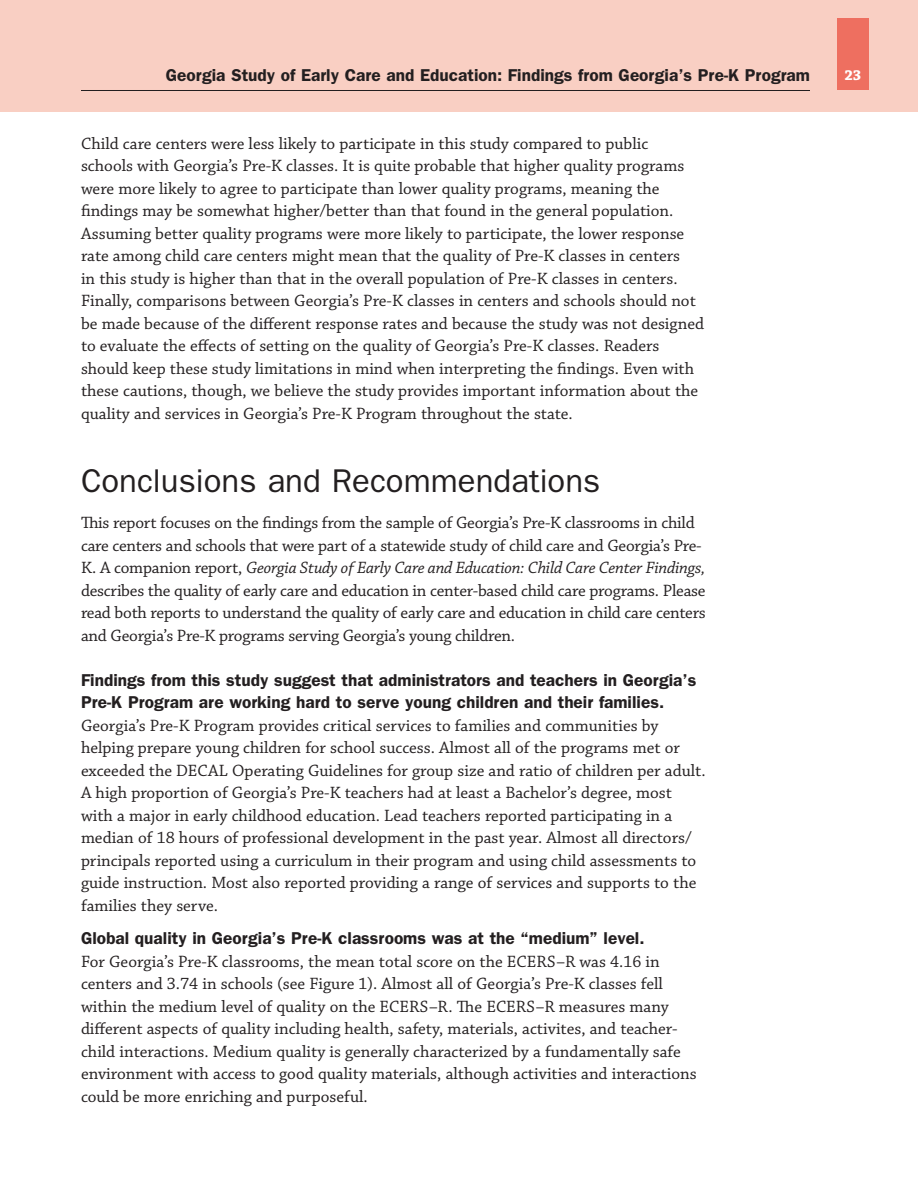
<style>
.page{position:relative;width:918px;height:1188px;background:#fff}
.page>*{position:absolute;margin:0;border:0;box-sizing:border-box;transform-origin:0 0}
.A_subhead_one_line{font:33px "Franklin Gothic";color:#231f20}
.BT_NI_run-in_bf_head{font:17.25px/22.5px "Chaparral Pro";color:#231f20}
.BT_NI{font:17.25px/22.5px "Chaparral Pro";color:#231f20}
.BT_NI_before{font:17.25px/22.5px "Chaparral Pro";letter-spacing:-.015em;color:#231f20}
.t1{font:600 17.25px "Franklin Gothic";color:#231f20}
.t2{font:700 15px "Chaparral Pro";color:#fff}
.s1{font-style:italic}
.s2{font-family:"Franklin Gothic";font-weight:600}
</style>
<div class="page">
<div style="left:0;top:0;width:918px;height:112px;background:#f9cfc3"></div>
<div style="left:837px;top:18px;width:32px;height:72px;background:#ee6f60"></div>
<hr style="left:81px;top:90px;width:729px;height:1px;background:#231f20">
<p class="t1" style="left:166px;top:65px;width:646px">Georgia Study of Early Care and Education: Findings from Georgia’s Pre-K Program</p>
<p class="t2" style="left:844px;top:67px;width:18px">23</p>
<p class="BT_NI" style="left:81px;top:132px;width:625px">Child care centers were less likely to participate in this study compared to public schools with Georgia’s Pre-K classes. It is quite probable that higher quality programs were more likely to agree to participate than lower quality programs, meaning the findings may be somewhat higher/better than that found in the general population.<br>Assuming better quality programs were more likely to participate, the lower response rate among child care centers might mean that the quality of Pre-K classes in centers<br>in this study is higher than that in the overall population of Pre-K classes in centers.<br>Finally, comparisons between Georgia’s Pre-K classes in centers and schools should not be made because of the different response rates and because the study was not designed to evaluate the effects of setting on the quality of Georgia’s Pre-K classes. Readers should keep these study limitations in mind when interpreting the findings. Even with these cautions, though, we believe the study provides important information about the quality and services in Georgia’s Pre-K Program throughout the state.</p>
<p class="A_subhead_one_line" style="left:81px;top:462px;width:521px">Conclusions and Recommendations</p>
<p class="BT_NI_before" style="left:81px;top:512px;width:626px">This report focuses on the findings from the sample of Georgia’s Pre-K classrooms in child care centers and schools that were part of a statewide study of child care and Georgia’s Pre-K. A companion report, <span class="s1">Georgia Study of Early Care and Education: Child Care Center Findings, </span>describes the quality of early care and education in center-based child care programs. Please read both reports to understand the quality of early care and education in child care centers and Georgia’s Pre-K programs serving Georgia’s young children.</p>
<p class="BT_NI_run-in_bf_head" style="left:81px;top:669px;width:626px"><span class="s2">Findings from this study suggest that administrators and teachers in Georgia’s Pre-K Program are working hard to serve young children and their families.<br></span>Georgia’s Pre-K Program provides critical services to families and communities by helping prepare young children for school success. Almost all of the programs met or exceeded the DECAL Operating Guidelines for group size and ratio of children per adult.<br>A high proportion of Georgia’s Pre-K teachers had at least a Bachelor’s degree, most with a major in early childhood education. Lead teachers reported participating in a median of 18 hours of professional development in the past year. Almost all directors/ principals reported using a curriculum in their program and using child assessments to guide instruction. Most also reported providing a range of services and supports to the families they serve.</p>
<p class="BT_NI_run-in_bf_head" style="left:81px;top:928px;width:617px"><span class="s2">Global quality in Georgia’s Pre-K classrooms was at the “medium” level.<br></span>For Georgia’s Pre-K classrooms, the mean total score on the ECERS–R was 4.16 in centers and 3.74 in schools (see Figure 1). Almost all of Georgia’s Pre-K classes fell within the medium level of quality on the ECERS–R. The ECERS–R measures many different aspects of quality including health, safety, materials, activites, and teacher&shy;child interactions. Medium quality is generally characterized by a fundamentally safe environment with access to good quality materials, although activities and interactions could be more enriching and purposeful.</p>
</div>
